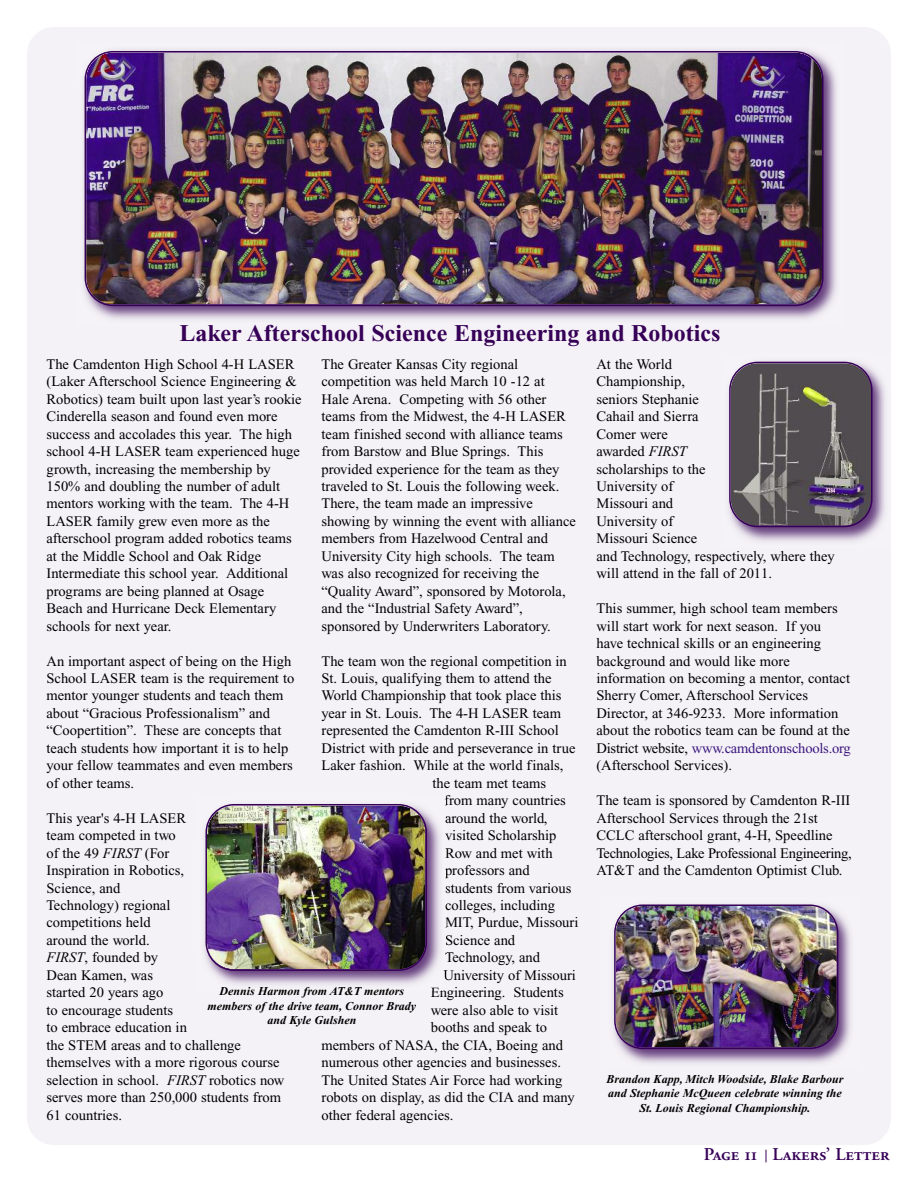
<style>
.page{position:relative;width:918px;height:1188px;background:#fff}
.page>*{position:absolute;margin:0;border:0;box-sizing:border-box;transform-origin:0 0}
.t1{font:700 24px "Times New Roman";color:#360057}
.t2{font:18px "Adobe Garamond Semibold SC";color:#360057}
.t3{font:14.55px/17.4px "Times New Roman";color:#000}
.t4{font:italic 700 12px/14.4px "Times New Roman";color:#000;text-align:center}
.s1{font-style:italic}
.s2{color:#3b177e}
</style>
<div class="page">
<svg style="left:766px;top:1150px;width:1px;height:12px"></svg>
<div style="left:27px;top:27px;width:864px;height:1118px;background:#f5f2f7;border-radius:27px"></div>
<img style="left:83px;top:49px;width:754px;height:270px">
<img style="left:85px;top:51px;width:739px;height:255px">
<img style="left:204px;top:813px;width:242px;height:172px">
<svg style="left:445px;top:917px;width:1px;height:12px"></svg>
<svg style="left:443px;top:970px;width:3px;height:11px"></svg>
<img style="left:431px;top:987px;width:14px;height:4px">
<img style="left:206px;top:804px;width:221px;height:167px">
<img style="left:613px;top:913px;width:238px;height:151px">
<img style="left:614px;top:904px;width:224px;height:145px">
<img style="left:728px;top:361px;width:157px;height:181px">
<svg style="left:729px;top:362px;width:144px;height:165px;background:#605960"></svg>
<h1 class="t1" style="left:179px;top:325px;width:543px">Laker Afterschool Science Engineering and Robotics</h1>
<p class="t3" style="left:46px;top:357px;width:257px">The Camdenton High School 4-H LASER (Laker Afterschool Science Engineering &amp; Robotics) team built upon last year’s rookie Cinderella season and found even more success and accolades this year. The high school 4-H LASER team experienced huge growth, increasing the membership by 150% and doubling the number of adult mentors working with the team. The 4-H LASER family grew even more as the afterschool program added robotics teams at the Middle School and Oak Ridge Intermediate this school year. Additional programs are being planned at Osage Beach and Hurricane Deck Elementary schools for next year.</p>
<p class="t3" style="left:47px;top:653px;width:249px">An important aspect of being on the High School LASER team is the requirement to mentor younger students and teach them about “Gracious Professionalism” and “Coopertition”. These are concepts that teach students how important it is to help your fellow teammates and even members of other teams.</p>
<p class="t3" style="left:46px;top:811px;width:239px">This year's 4-H LASER<br>team competed in two<br>of the 49 <span class="s1">FIRST</span> (For<br>Inspiration in Robotics,<br>Science, and<br>Technology) regional<br>competitions held<br>around the world.<br><span class="s1">FIRST</span>, founded by<br>Dean Kamen, was<br>started 20 years ago<br>to encourage students<br>to embrace education in<br>the STEM areas and to challenge themselves with a more rigorous course selection in school. <span class="s1">FIRST</span> robotics now serves more than 250,000 students from<br>61 countries.</p>
<p class="t3" style="left:321px;top:357px;width:256px">The Greater Kansas City regional competition was held March 10 -12 at<br>Hale Arena. Competing with 56 other teams from the Midwest, the 4-H LASER team finished second with alliance teams from Barstow and Blue Springs. This provided experience for the team as they traveled to St. Louis the following week.<br>There, the team made an impressive showing by winning the event with alliance members from Hazelwood Central and University City high schools. The team was also recognized for receiving the “Quality Award”, sponsored by Motorola, and the “Industrial Safety Award”, sponsored by Underwriters Laboratory.</p>
<p class="t3" style="left:322px;top:653px;width:247px">The team won the regional competition in</p>
<p class="t3" style="left:322px;top:671px;width:232px">St. Louis, qualifying them to attend the</p>
<p class="t3" style="left:322px;top:688px;width:241px">World Championship that took place this</p>
<p class="t3" style="left:322px;top:706px;width:241px">year in St. Louis. The 4-H LASER team</p>
<p class="t3" style="left:322px;top:723px;width:239px">represented the Camdenton R-III School</p>
<p class="t3" style="left:322px;top:741px;width:255px">District with pride and perseverance in true</p>
<p class="t3" style="left:322px;top:758px;width:243px">Laker fashion. While at the world finals,</p>
<p class="t3" style="left:432px;top:776px;width:115px">the team met teams</p>
<p class="t3" style="left:444px;top:793px;width:123px">from many countries</p>
<p class="t3" style="left:445px;top:811px;width:104px">around the world,</p>
<p class="t3" style="left:445px;top:828px;width:113px">visited Scholarship</p>
<p class="t3" style="left:445px;top:845px;width:109px">Row and met with</p>
<p class="t3" style="left:445px;top:863px;width:86px">professors and</p>
<p class="t3" style="left:445px;top:880px;width:128px">students from various</p>
<p class="t3" style="left:445px;top:898px;width:112px">colleges, including</p>
<p class="t3" style="left:445px;top:915px;width:135px">MIT, Purdue, Missouri</p>
<p class="t3" style="left:445px;top:933px;width:72px">Science and</p>
<p class="t3" style="left:445px;top:950px;width:97px">Technology, and</p>
<p class="t3" style="left:443px;top:968px;width:134px">University of Missouri</p>
<p class="t3" style="left:431px;top:985px;width:134px">Engineering. Students</p>
<p class="t3" style="left:431px;top:1003px;width:129px">were also able to visit</p>
<p class="t3" style="left:431px;top:1020px;width:118px">booths and speak to</p>
<p class="t3" style="left:321px;top:1037px;width:243px">members of NASA, the CIA, Boeing and</p>
<p class="t3" style="left:321px;top:1055px;width:241px">numerous other agencies and businesses.</p>
<p class="t3" style="left:321px;top:1072px;width:242px">The United States Air Force had working</p>
<p class="t3" style="left:321px;top:1090px;width:255px">robots on display, as did the CIA and many</p>
<p class="t3" style="left:321px;top:1107px;width:133px">other federal agencies.</p>
<p class="t4" style="left:208px;top:985px;width:210px">Dennis Harmon from AT&amp;T mentors members of the drive team, Connor Brady and Kyle Gulshen</p>
<p class="t3" style="left:596px;top:357px;width:240px">At the World<br>Championship,<br>seniors Stephanie<br>Cahail and Sierra<br>Comer were<br>awarded <span class="s1">FIRST<br></span>scholarships to the<br>University of<br>Missouri and<br>University of<br>Missouri Science<br>and Technology, respectively, where they will attend in the fall of 2011.</p>
<p class="t3" style="left:596px;top:601px;width:256px">This summer, high school team members will start work for next season. If you have technical skills or an engineering background and would like more information on becoming a mentor, contact Sherry Comer, Afterschool Services Director, at 346-9233. More information about the robotics team can be found at the District website, <span class="s2">www.camdentonschools.org </span>(Afterschool Services).</p>
<p class="t3" style="left:596px;top:793px;width:257px">The team is sponsored by Camdenton R-III Afterschool Services through the 21st CCLC afterschool grant, 4-H, Speedline Technologies, Lake Professional Engineering, AT&amp;T and the Camdenton Optimist Club.</p>
<p class="t4" style="left:607px;top:1073px;width:239px">Brandon Kapp, Mitch Woodside, Blake Barbour and Stephanie McQueen celebrate winning the<br>St. Louis Regional Championship.</p>
<p class="t2" style="left:704px;top:1147px;width:187px">Page 11 Lakers’ Letter</p>
</div>
